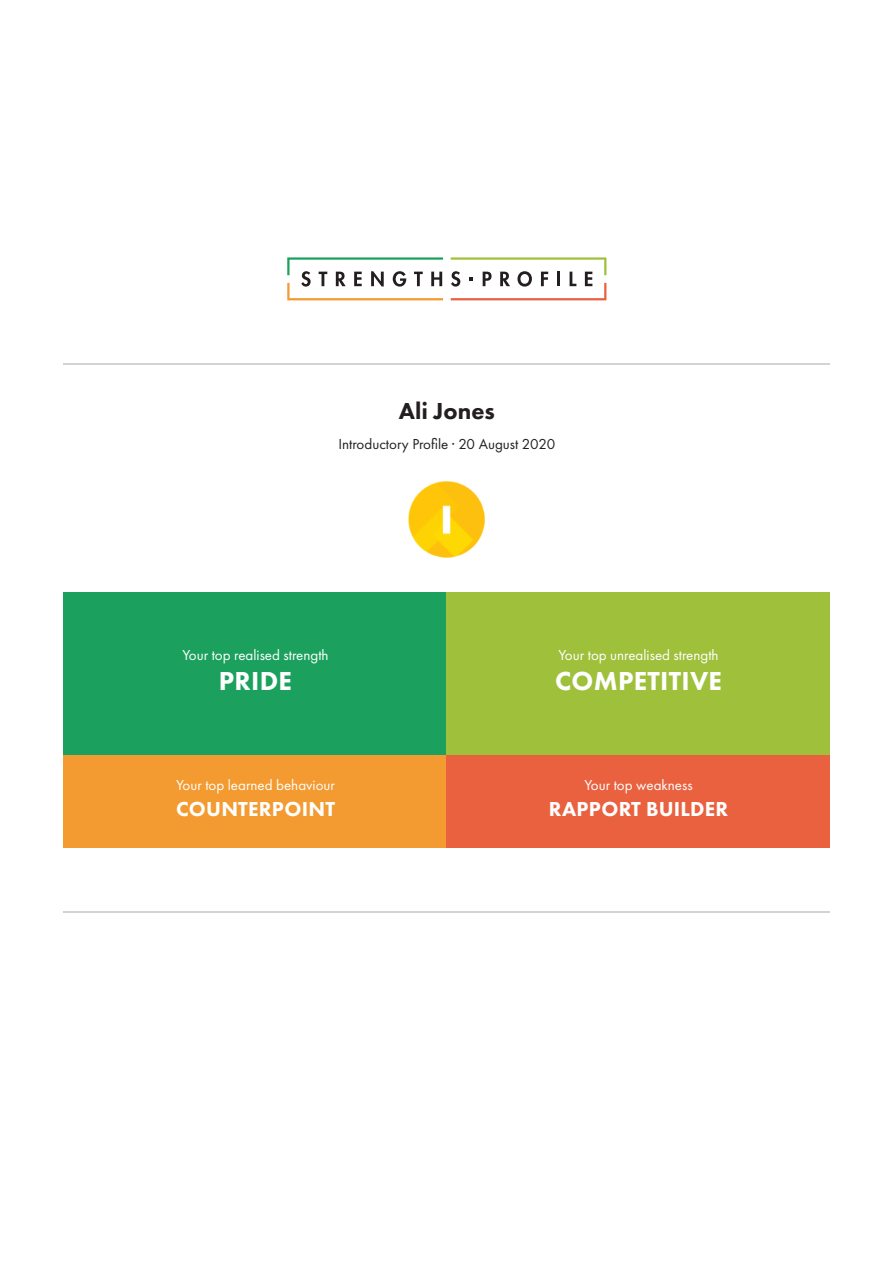
<style>
.page{position:relative;width:894px;height:1264px;background:#fff}
.page>*{position:absolute;margin:0;border:0;box-sizing:border-box;transform-origin:0 0}
.t1{font:800 27px "Futura PT";letter-spacing:.01em;color:#fff}
.t2{font:800 24px "Futura PT";color:#231f20}
.t3{font:800 21px "Futura PT";letter-spacing:.01em;color:#fff}
.t4{font:15px "Futura PT";color:#fff}
.t5{font:15px "Futura PT";color:#231f20}
</style>
<div class="page">
<svg style="left:287px;top:257px;width:156px;height:43px"></svg>
<svg style="left:450px;top:257px;width:156px;height:43px"></svg>
<hr style="left:64px;top:364px;width:765px;height:1px;background:#d1d3d4">
<hr style="left:64px;top:910px;width:765px;height:1px;background:#d1d3d4">
<div style="left:64px;top:592px;width:382px;height:163px;background:#1ba15d"></div>
<div style="left:64px;top:755px;width:382px;height:92px;background:#f39a30"></div>
<div style="left:446px;top:592px;width:383px;height:163px;background:#9fc03b"></div>
<div style="left:446px;top:755px;width:383px;height:92px;background:#ea613f"></div>
<img style="left:409px;top:481px;width:75px;height:76px">
<h2 class="t2" style="left:398px;top:400px;width:98px">Ali Jones</h2>
<p class="t5" style="left:338px;top:437px;width:218px">Introductory Profile · 20 August 2020</p>
<p class="t4" style="left:182px;top:648px;width:147px">Your top realised strength</p>
<h1 class="t1" style="left:219px;top:669px;width:75px">PRIDE</h1>
<p class="t4" style="left:558px;top:648px;width:162px">Your top unrealised strength</p>
<h1 class="t1" style="left:554px;top:669px;width:169px">COMPETITIVE</h1>
<p class="t4" style="left:176px;top:778px;width:160px">Your top learned behaviour</p>
<h3 class="t3" style="left:176px;top:799px;width:160px">COUNTERPOINT</h3>
<p class="t4" style="left:584px;top:778px;width:110px">Your top weakness</p>
<h3 class="t3" style="left:548px;top:799px;width:181px">RAPPORT BUILDER</h3>
</div>
